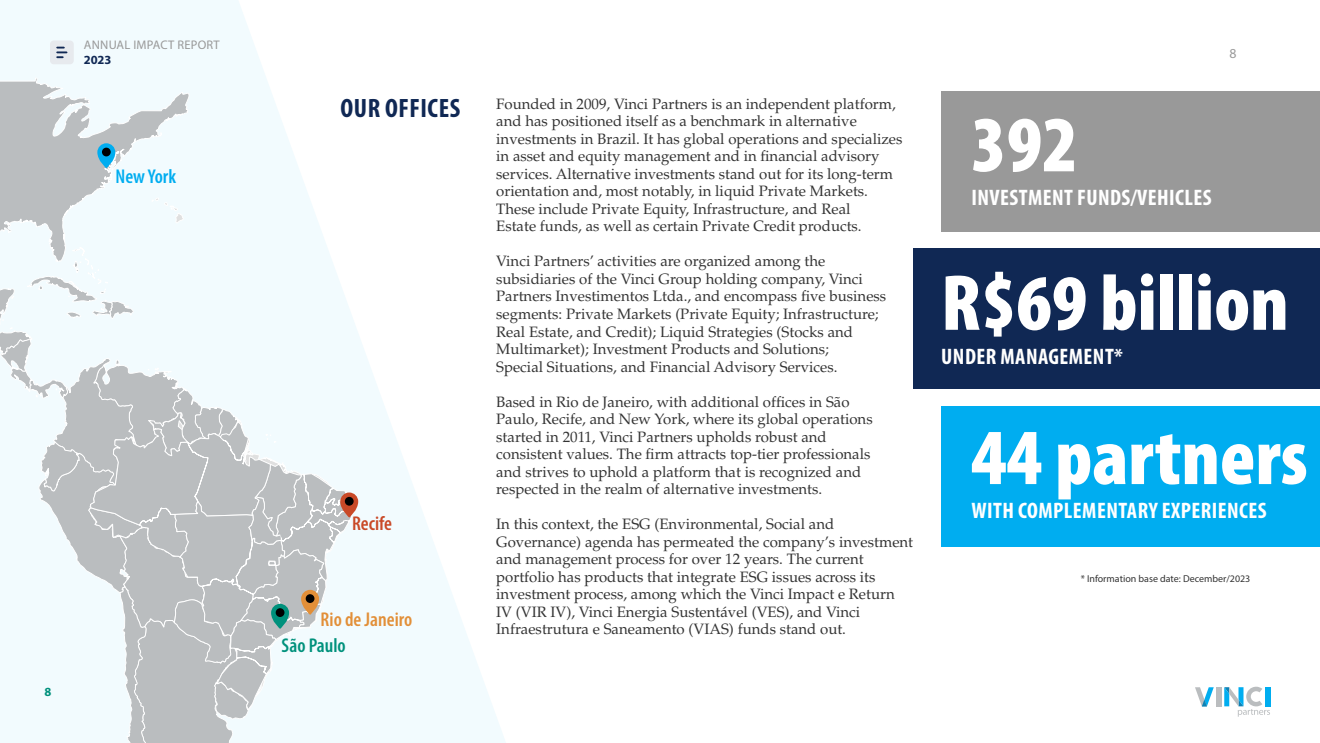
<style>
.page{position:relative;width:1320px;height:743px;background:#fff}
.page>*{position:absolute;margin:0;border:0;box-sizing:border-box;transform-origin:0 0}
.t1{font:900 condensed 80px "Myriad Pro";color:#fff}
.t2{font:700 condensed 26.62px "Myriad Pro";letter-spacing:.02em;color:#102854}
.t3{font:700 condensed 22.5px "Myriad Pro";letter-spacing:.02em;color:#fff}
.t4{font:600 condensed 20px "Myriad Pro";color:#e28f38}
.t5{font:600 condensed 20px "Myriad Pro";color:#00917c}
.t6{font:600 condensed 20px "Myriad Pro";letter-spacing:-.005em;color:#00adf0}
.t7{font:600 condensed 20px "Myriad Pro";color:#c94927}
.t8{font:15px/17.5px "Palatino LT Std";color:#333}
.t9{font:13.75px "Myriad Pro";color:#999}
.t10{font:12.5px "Myriad Pro";letter-spacing:.02em;color:#999}
.t11{font:700 12.5px "Myriad Pro";color:#102854}
.t12{font:700 12.5px "Myriad Pro";color:#00917c}
.t13{font:10px "Myriad Pro";color:#333}
</style>
<div class="page">
<svg style="left:0;top:0;width:505px;height:742px"></svg>
<div style="left:914px;top:248px;width:406px;height:141px;background:#102854"></div>
<div style="left:941px;top:91px;width:379px;height:141px;background:#999"></div>
<div style="left:941px;top:405px;width:379px;height:141px;background:#00adf0"></div>
<svg style="left:0;top:78px;width:352px;height:664px"></svg>
<svg style="left:97px;top:143px;width:18px;height:25px"></svg>
<div style="left:102px;top:148px;width:9px;height:8px;background:#000;border-radius:50%"></div>
<svg style="left:271px;top:603px;width:18px;height:25px"></svg>
<div style="left:276px;top:608px;width:8px;height:9px;background:#000;border-radius:50%"></div>
<svg style="left:301px;top:589px;width:18px;height:25px"></svg>
<div style="left:306px;top:594px;width:8px;height:9px;background:#000;border-radius:50%"></div>
<svg style="left:340px;top:492px;width:18px;height:25px"></svg>
<div style="left:345px;top:497px;width:9px;height:8px;background:#000;border-radius:50%"></div>
<div style="left:1217px;top:687px;width:5px;height:19px;background:#babdbf"></div>
<svg style="left:1195px;top:687px;width:19px;height:19px"></svg>
<svg style="left:1224px;top:686px;width:46px;height:30px"></svg>
<div style="left:1265px;top:687px;width:5px;height:19px;background:#00adf0"></div>
<div style="left:50px;top:41px;width:24px;height:23px;background:#e7eaee;border-radius:4px"></div>
<svg style="left:57px;top:47px;width:10px;height:11px"></svg>
<p class="t10" style="left:84px;top:37px;width:137px">ANNUAL IMPACT REPORT</p>
<p class="t11" style="left:84px;top:52px;width:29px">2023</p>
<h3 class="t6" style="left:116px;top:164px;width:62px">New York</h3>
<p class="t12" style="left:44px;top:683px;width:8px">8</p>
<h2 class="t2" style="left:341px;top:91px;width:121px">OUR OFFICES</h2>
<h3 class="t7" style="left:352px;top:510px;width:42px">Recife</h3>
<h3 class="t4" style="left:321px;top:607px;width:93px">Rio de Janeiro</h3>
<h3 class="t5" style="left:282px;top:633px;width:66px">São Paulo</h3>
<p class="t8" style="left:496px;top:95px;width:408px">Founded in 2009, Vinci Partners is an independent platform, and has positioned itself as a benchmark in alternative investments in Brazil. It has global operations and specializes in asset and equity management and in financial advisory services. Alternative investments stand out for its long-term orientation and, most notably, in liquid Private Markets.<br>These include Private Equity, Infrastructure, and Real<br>Estate funds, as well as certain Private Credit products.</p>
<p class="t8" style="left:496px;top:253px;width:392px">Vinci Partners’ activities are organized among the subsidiaries of the Vinci Group holding company, Vinci Partners Investimentos Ltda., and encompass five business segments: Private Markets (Private Equity; Infrastructure; Real Estate, and Credit); Liquid Strategies (Stocks and Multimarket); Investment Products and Solutions;<br>Special Situations, and Financial Advisory Services.</p>
<p class="t8" style="left:496px;top:393px;width:378px">Based in Rio de Janeiro, with additional offices in São Paulo, Recife, and New York, where its global operations started in 2011, Vinci Partners upholds robust and consistent values. The firm attracts top-tier professionals and strives to uphold a platform that is recognized and respected in the realm of alternative investments.</p>
<p class="t8" style="left:496px;top:515px;width:418px">In this context, the ESG (Environmental, Social and Governance) agenda has permeated the company’s investment and management process for over 12 years. The current portfolio has products that integrate ESG issues across its investment process, among which the Vinci Impact e Return IV (VIR IV), Vinci Energia Sustentável (VES), and Vinci Infraestrutura e Saneamento (VIAS) funds stand out.</p>
<p class="t9" style="left:1230px;top:44px;width:9px">8</p>
<h1 class="t1" style="left:971px;top:93px;width:108px">392</h1>
<h3 class="t3" style="left:971px;top:183px;width:242px">INVESTMENT FUNDS/VEHICLES</h3>
<h1 class="t1" style="left:941px;top:252px;width:349px">R$69 billion</h1>
<h3 class="t3" style="left:941px;top:342px;width:183px">UNDER MANAGEMENT*</h3>
<h1 class="t1" style="left:971px;top:406px;width:338px">44 partners</h1>
<h3 class="t3" style="left:971px;top:496px;width:297px">WITH COMPLEMENTARY EXPERIENCES</h3>
<p class="t13" style="left:1081px;top:572px;width:171px">* Information base date: December/2023</p>
</div>
